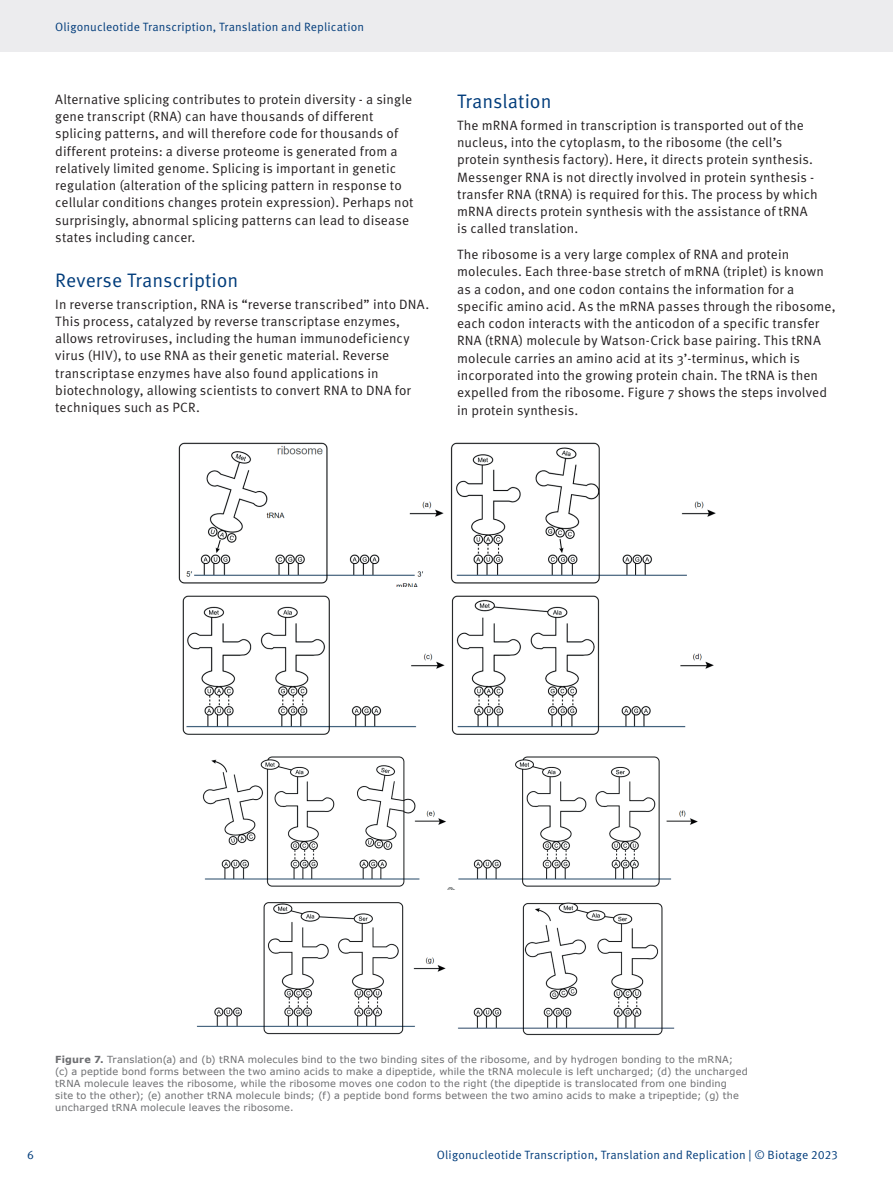
<style>
.page{position:relative;width:893px;height:1187px;background:#fff}
.page>*{position:absolute;margin:0;border:0;box-sizing:border-box;transform-origin:0 0}
.t1{font:19.5px "Meta OT Norm";color:#013c7b}
.t2{font:13.5px/17.2px "Meta OT Norm";letter-spacing:.005em;color:#231f20}
.t3{font:12px "Meta OT Norm";letter-spacing:.01em;color:#013c7b}
.t4{font:9.75px/12px "Verdana";letter-spacing:.02em;color:#6c6d70}
.s1{font-weight:700}
</style>
<div class="page">
<div style="left:0;top:0;width:893px;height:51px;background:#ececee"></div>
<img style="left:178px;top:442px;width:538px;height:145px">
<img style="left:182px;top:595px;width:532px;height:140px">
<img style="left:202px;top:756px;width:496px;height:134px">
<img style="left:196px;top:902px;width:479px;height:134px">
<p class="t3" style="left:55px;top:20px;width:310px">Oligonucleotide Transcription, Translation and Replication</p>
<p class="t2" style="left:55px;top:91px;width:360px">Alternative splicing contributes to protein diversity - a single gene transcript (RNA) can have thousands of different splicing patterns, and will therefore code for thousands of different proteins: a diverse proteome is generated from a relatively limited genome. Splicing is important in genetic regulation (alteration of the splicing pattern in response to cellular conditions changes protein expression). Perhaps not surprisingly, abnormal splicing patterns can lead to disease states including cancer.</p>
<h1 class="t1" style="left:55px;top:269px;width:185px">Reverse Transcription</h1>
<p class="t2" style="left:55px;top:296px;width:376px">In reverse transcription, RNA is “reverse transcribed” into DNA.<br>This process, catalyzed by reverse transcriptase enzymes, allows retroviruses, including the human immunodeficiency virus (HIV), to use RNA as their genetic material. Reverse transcriptase enzymes have also found applications in biotechnology, allowing scientists to convert RNA to DNA for techniques such as PCR.</p>
<h1 class="t1" style="left:457px;top:90px;width:96px">Translation</h1>
<p class="t2" style="left:457px;top:117px;width:362px">The mRNA formed in transcription is transported out of the nucleus, into the cytoplasm, to the ribosome (the cell’s protein synthesis factory). Here, it directs protein synthesis.<br>Messenger RNA is not directly involved in protein synthesis - transfer RNA (tRNA) is required for this. The process by which mRNA directs protein synthesis with the assistance of tRNA is called translation.</p>
<p class="t2" style="left:457px;top:246px;width:380px">The ribosome is a very large complex of RNA and protein molecules. Each three-base stretch of mRNA (triplet) is known as a codon, and one codon contains the information for a specific amino acid. As the mRNA passes through the ribosome, each codon interacts with the anticodon of a specific transfer RNA (tRNA) molecule by Watson-Crick base pairing. This tRNA molecule carries an amino acid at its 3’-terminus, which is incorporated into the growing protein chain. The tRNA is then expelled from the ribosome. Figure 7 shows the steps involved in protein synthesis.</p>
<p class="t4" style="left:55px;top:1053px;width:694px"><span class="s1">Figure 7.</span> Translation(a) and (b) tRNA molecules bind to the two binding sites of the ribosome, and by hydrogen bonding to the mRNA; (c) a peptide bond forms between the two amino acids to make a dipeptide, while the tRNA molecule is left uncharged; (d) the uncharged tRNA molecule leaves the ribosome, while the ribosome moves one codon to the right (the dipeptide is translocated from one binding<br>site to the other); (e) another tRNA molecule binds; (f) a peptide bond forms between the two amino acids to make a tripeptide; (g) the uncharged tRNA molecule leaves the ribosome.</p>
<p class="t3" style="left:27px;top:1148px;width:8px">6</p>
<p class="t3" style="left:437px;top:1148px;width:402px">Oligonucleotide Transcription, Translation and Replication | © Biotage 2023</p>
</div>
